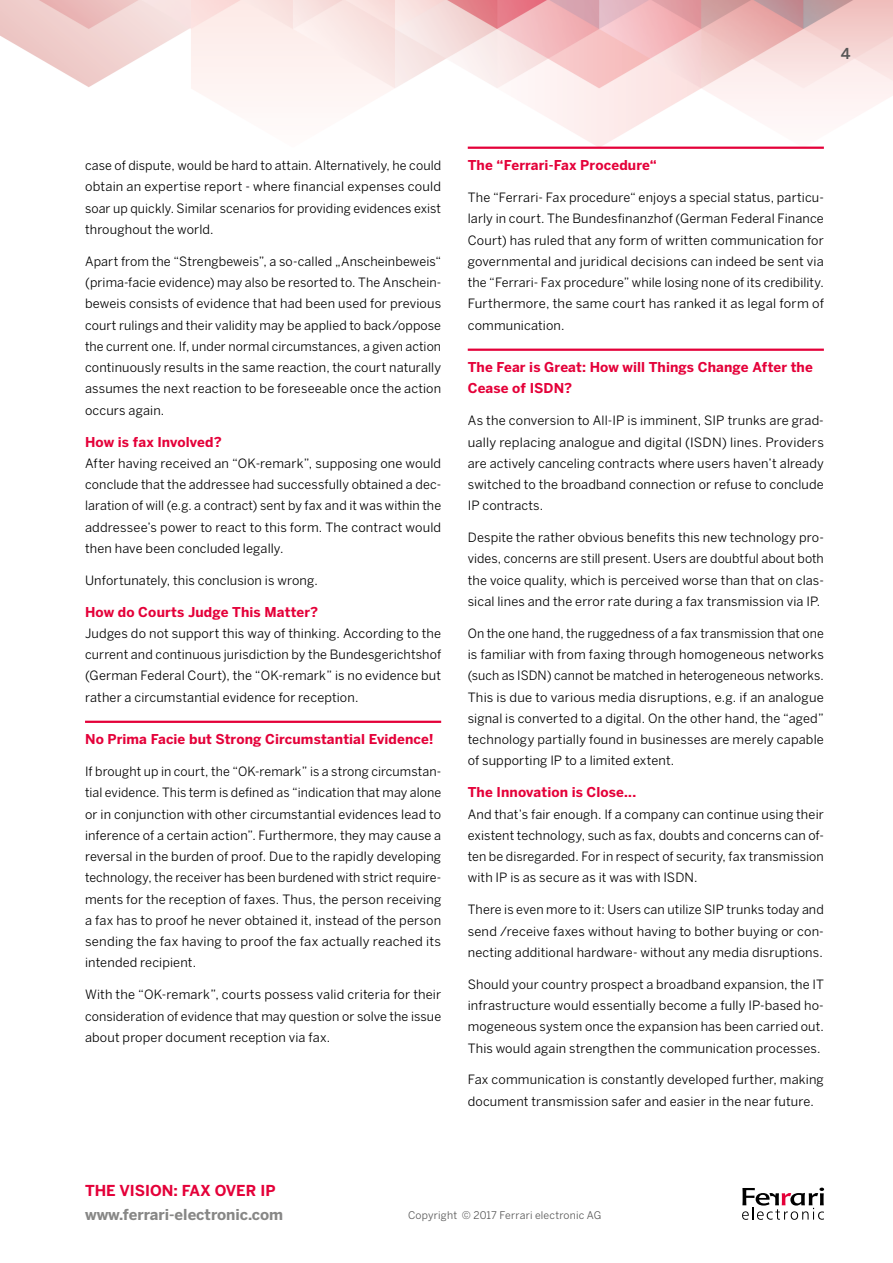
<style>
.page{position:relative;width:893px;height:1263px;background:#fff}
.page>*{position:absolute;margin:0;border:0;box-sizing:border-box;transform-origin:0 0}
.t1{font:700 15px "Benton Sans";color:#878786}
.t2{font:700 15px "Benton Sans";color:#e40039}
.t3{font:500 15px "Benton Sans";color:#565656}
.t4{font:700 13.5px/21.3px "Benton Sans";letter-spacing:.01em;color:#e40039}
.t5{font:12.75px/21.3px "Benton Sans";letter-spacing:.01em;color:#000;text-align:justify}
.t6{font:10.5px "Benton Sans";letter-spacing:.02em;color:#565656}
</style>
<div class="page">
<img style="left:0;top:0;width:893px;height:149px">
<svg style="left:742px;top:1187px;width:82px;height:33px"></svg>
<hr style="left:85px;top:721px;width:356px;height:2px;background:#e40039">
<hr style="left:468px;top:147px;width:356px;height:2px;background:#e40039">
<hr style="left:468px;top:349px;width:356px;height:2px;background:#e40039">
<p class="t3" style="left:841px;top:45px;width:11px">4</p>
<p class="t5" style="left:85px;top:155px;width:358px">case of dispute, would be hard to attain. Alternatively, he could obtain an expertise report - where financial expenses could soar up quickly. Similar scenarios for providing evidences exist throughout the world.</p>
<p class="t5" style="left:85px;top:250px;width:358px">Apart from the “Strengbeweis”, a so-called „Anscheinbeweis“ (prima-facie evidence) may also be resorted to. The Anschein&shy;beweis consists of evidence that had been used for previous court rulings and their validity may be applied to back/oppose the current one. If, under normal circumstances, a given action continuously results in the same reaction, the court naturally assumes the next reaction to be foreseeable once the action occurs again.</p>
<p class="t4" style="left:85px;top:431px;width:138px">How is fax Involved?</p>
<p class="t5" style="left:85px;top:452px;width:358px">After having received an “OK-remark”, supposing one would conclude that the addressee had successfully obtained a dec&shy;laration of will (e.g. a contract) sent by fax and it was within the addressee’s power to react to this form. The contract would then have been concluded legally.</p>
<p class="t5" style="left:85px;top:569px;width:234px">Unfortunately, this conclusion is wrong.</p>
<p class="t4" style="left:85px;top:601px;width:234px">How do Courts Judge This Matter?</p>
<p class="t5" style="left:85px;top:622px;width:358px">Judges do not support this way of thinking. According to the current and continuous jurisdiction by the Bundesgerichtshof (German Federal Court), the “OK-remark” is no evidence but rather a circumstantial evidence for reception.</p>
<p class="t4" style="left:85px;top:728px;width:350px">No Prima Facie but Strong Circumstantial Evidence!</p>
<p class="t5" style="left:85px;top:761px;width:358px">If brought up in court, the “OK-remark” is a strong circumstan&shy;tial evidence. This term is defined as “indication that may alone or in conjunction with other circumstantial evidences lead to inference of a certain action”. Furthermore, they may cause a reversal in the burden of proof. Due to the rapidly developing technology, the receiver has been burdened with strict require&shy;ments for the reception of faxes. Thus, the person receiving a fax has to proof he never obtained it, instead of the person sending the fax having to proof the fax actually reached its intended recipient.</p>
<p class="t5" style="left:85px;top:984px;width:358px">With the “OK-remark”, courts possess valid criteria for their consideration of evidence that may question or solve the issue about proper document reception via fax.</p>
<p class="t4" style="left:468px;top:154px;width:191px">The “Ferrari-Fax Procedure“</p>
<p class="t5" style="left:468px;top:187px;width:358px">The “Ferrari- Fax procedure“ enjoys a special status, particu&shy;larly in court. The Bundesfinanzhof (German Federal Finance Court) has ruled that any form of written communication for governmental and juridical decisions can indeed be sent via the “Ferrari- Fax procedure” while losing none of its credibility.<br>Furthermore, the same court has ranked it as legal form of communication.</p>
<p class="t4" style="left:468px;top:356px;width:347px">The Fear is Great: How will Things Change After the<br>Cease of ISDN?</p>
<p class="t5" style="left:468px;top:410px;width:358px">As the conversion to All-IP is imminent, SIP trunks are grad&shy;ually replacing analogue and digital (ISDN) lines. Providers are actively canceling contracts where users haven’t already switched to the broadband connection or refuse to conclude IP contracts.</p>
<p class="t5" style="left:468px;top:527px;width:358px">Despite the rather obvious benefits this new technology pro&shy;vides, concerns are still present. Users are doubtful about both the voice quality, which is perceived worse than that on clas&shy;sical lines and the error rate during a fax transmission via IP.</p>
<p class="t5" style="left:468px;top:622px;width:358px">On the one hand, the ruggedness of a fax transmission that one is familiar with from faxing through homogeneous networks (such as ISDN) cannot be matched in heterogeneous networks.<br>This is due to various media disruptions, e.g. if an analogue signal is converted to a digital. On the other hand, the “aged” technology partially found in businesses are merely capable of supporting IP to a limited extent.</p>
<p class="t4" style="left:468px;top:781px;width:170px">The Innovation is Close...</p>
<p class="t5" style="left:468px;top:803px;width:358px">And that’s fair enough. If a company can continue using their existent technology, such as fax, doubts and concerns can of&shy;ten be disregarded. For in respect of security, fax transmission with IP is as secure as it was with ISDN.</p>
<p class="t5" style="left:468px;top:899px;width:358px">There is even more to it: Users can utilize SIP trunks today and send /receive faxes without having to bother buying or con&shy;necting additional hardware- without any media disruptions.</p>
<p class="t5" style="left:468px;top:973px;width:358px">Should your country prospect a broadband expansion, the IT infrastructure would essentially become a fully IP-based ho&shy;mogeneous system once the expansion has been carried out.<br>This would again strengthen the communication processes.</p>
<p class="t5" style="left:468px;top:1069px;width:358px">Fax communication is constantly developed further, making document transmission safer and easier in the near future.</p>
<p class="t2" style="left:85px;top:1182px;width:192px">THE VISION: FAX OVER IP</p>
<p class="t1" style="left:85px;top:1206px;width:200px">www.ferrari-electronic.com</p>
<p class="t6" style="left:408px;top:1209px;width:195px">Copyright © 2017 Ferrari electronic AG</p>
</div>
